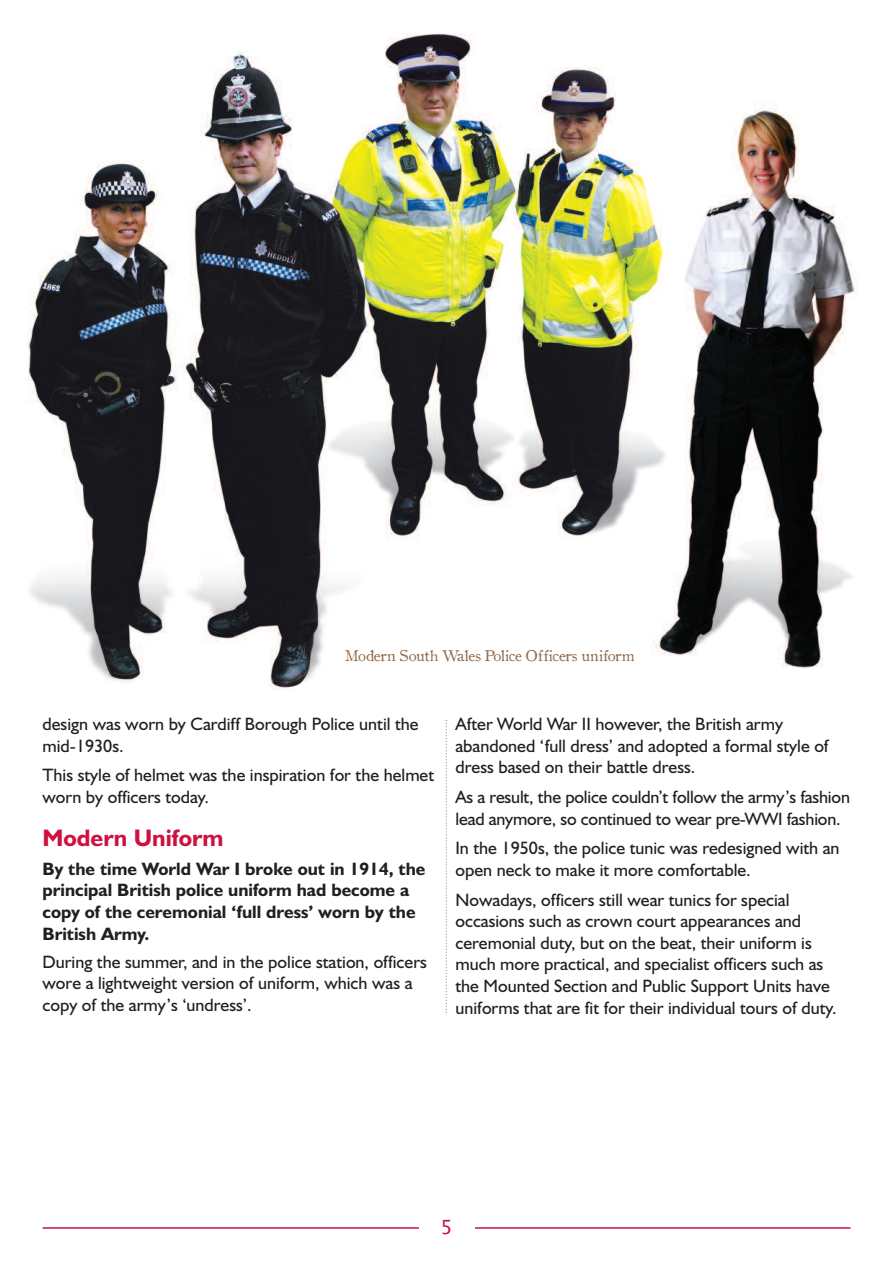
<style>
.page{position:relative;width:893px;height:1263px;background:#fff}
.page>*{position:absolute;margin:0;border:0;box-sizing:border-box;transform-origin:0 0}
.t1{font:700 24px "Humanist 521 BT";color:#cd1141}
.t2{font:19.5px "Lucida Grande";color:#cd1141}
.t3{font:18px/21.6px "Humanist 521 BT";color:#231f20}
.t4{font:700 18px/21.6px "Humanist 521 BT";color:#231f20}
.t5{font:15px "Old Style 1 HPLHS";color:#936948}
</style>
<div class="page">
<hr style="left:43px;top:1227px;width:807px;height:2px;background:#cd1141">
<div style="left:419px;top:1212px;width:55px;height:32px;background:#fff"></div>
<svg style="left:446px;top:720px;width:1px;height:293px"></svg>
<img style="left:27px;top:33px;width:831px;height:657px">
<p class="t5" style="left:344px;top:644px;width:291px">Modern South Wales Police Officers uniform</p>
<p class="t3" style="left:43px;top:715px;width:378px">design was worn by Cardiff Borough Police until the mid-1930s.</p>
<p class="t3" style="left:43px;top:766px;width:393px">This style of helmet was the inspiration for the helmet worn by officers today.</p>
<h1 class="t1" style="left:43px;top:829px;width:182px">Modern Uniform</h1>
<p class="t4" style="left:43px;top:860px;width:384px">By the time World War I broke out in 1914, the principal British police uniform had become a copy of the ceremonial ‘full dress’ worn by the British Army.</p>
<p class="t3" style="left:43px;top:952px;width:386px">During the summer, and in the police station, officers wore a lightweight version of uniform, which was a copy of the army’s ‘undress’.</p>
<p class="t3" style="left:455px;top:715px;width:375px">After World War II however, the British army abandoned ‘full dress’ and adopted a formal style of dress based on their battle dress.</p>
<p class="t3" style="left:455px;top:788px;width:396px">As a result, the police couldn’t follow the army’s fashion lead anymore, so continued to wear pre-WWI fashion.</p>
<p class="t3" style="left:455px;top:839px;width:386px">In the 1950s, the police tunic was redesigned with an open neck to make it more comfortable.</p>
<p class="t3" style="left:455px;top:891px;width:383px">Nowadays, officers still wear tunics for special occasions such as crown court appearances and ceremonial duty, but on the beat, their uniform is much more practical, and specialist officers such as the Mounted Section and Public Support Units have uniforms that are fit for their individual tours of duty.</p>
<p class="t2" style="left:441px;top:1215px;width:14px">5</p>
</div>
